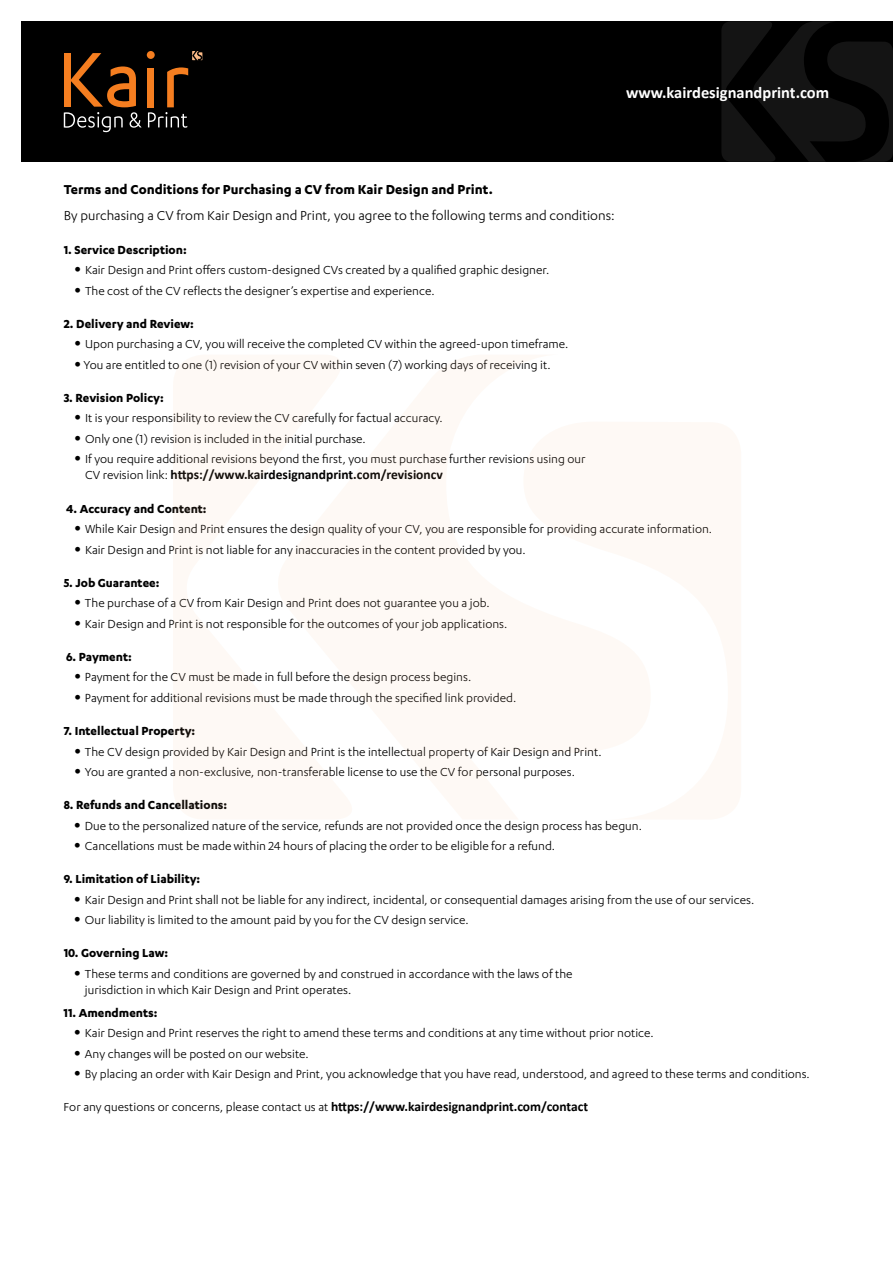
<style>
.page{position:relative;width:893px;height:1263px;background:#fff}
.page>*{position:absolute;margin:0;border:0;box-sizing:border-box;transform-origin:0 0}
.t1{font:700 16.5px "Calibri";color:#fff}
.t2{font:15px "Karbon";color:#000}
.t3{font:700 15px "Karbon";color:#000}
.t4{font:13.5px/16.2px "Karbon";color:#000}
.t5{font:700 13.5px "Karbon";color:#000}
.t6{font:700 13.5px "Calibri";color:#000}
.s1{font-family:"Meta Pro";font-weight:900}
.s2{font-family:"Karbon";font-weight:400}
.s3{font-family:"Calibri";font-weight:700}
</style>
<div class="page">
<div style="left:21px;top:22px;width:872px;height:140px;background:#000"></div>
<svg style="left:721px;top:21px;width:172px;height:141px"></svg>
<svg style="left:64px;top:51px;width:138px;height:81px"></svg>
<div style="left:147px;top:68px;width:7px;height:39px;background:#f57e20"></div>
<div style="left:64px;top:53px;width:6px;height:54px;background:#f57e20"></div>
<p class="t1" style="left:626px;top:81px;width:205px">www.kairdesignandprint.com</p>
<p class="t3" style="left:64px;top:181px;width:431px">Terms and Conditions for Purchasing a CV from Kair Design and Print.</p>
<p class="t2" style="left:64px;top:208px;width:552px">By purchasing a CV from Kair Design and Print, you agree to the following terms and conditions:</p>
<p class="t5" style="left:64px;top:242px;width:124px">1. Service Description:</p>
<p class="t4" style="left:74px;top:262px;width:476px"><span class="s1">•</span> Kair Design and Print offers custom-designed CVs created by a qualified graphic designer.</p>
<p class="t4" style="left:74px;top:282px;width:362px"><span class="s1">•</span> The cost of the CV reflects the designer’s expertise and experience.</p>
<p class="t5" style="left:64px;top:316px;width:132px">2. Delivery and Review:</p>
<p class="t4" style="left:74px;top:336px;width:495px"><span class="s1">•</span> Upon purchasing a CV, you will receive the completed CV within the agreed-upon timeframe.</p>
<p class="t4" style="left:74px;top:356px;width:478px"><span class="s1">•</span> You are entitled to one (1) revision of your CV within seven (7) working days of receiving it.</p>
<p class="t5" style="left:64px;top:390px;width:102px">3. Revision Policy:</p>
<p class="t4" style="left:74px;top:410px;width:370px"><span class="s1">•</span> It is your responsibility to review the CV carefully for factual accuracy.</p>
<p class="t4" style="left:74px;top:430px;width:293px"><span class="s1">•</span> Only one (1) revision is included in the initial purchase.</p>
<p class="t4" style="left:74px;top:451px;width:513px"><span class="s1">•</span> If you require additional revisions beyond the first, you must purchase further revisions using our</p>
<p class="t6" style="left:85px;top:465px;width:359px"><span class="s2">CV revision link:</span> https://www.kairdesignandprint.com/revisioncv</p>
<p class="t5" style="left:66px;top:501px;width:142px">4. Accuracy and Content:</p>
<p class="t4" style="left:74px;top:521px;width:639px"><span class="s1">•</span> While Kair Design and Print ensures the design quality of your CV, you are responsible for providing accurate information.</p>
<p class="t4" style="left:74px;top:541px;width:453px"><span class="s1">•</span> Kair Design and Print is not liable for any inaccuracies in the content provided by you.</p>
<p class="t5" style="left:64px;top:575px;width:97px">5. Job Guarantee:</p>
<p class="t4" style="left:74px;top:595px;width:417px"><span class="s1">•</span> The purchase of a CV from Kair Design and Print does not guarantee you a job.</p>
<p class="t4" style="left:74px;top:615px;width:435px"><span class="s1">•</span> Kair Design and Print is not responsible for the outcomes of your job applications.</p>
<p class="t5" style="left:66px;top:649px;width:67px">6. Payment:</p>
<p class="t4" style="left:74px;top:669px;width:398px"><span class="s1">•</span> Payment for the CV must be made in full before the design process begins.</p>
<p class="t4" style="left:74px;top:689px;width:443px"><span class="s1">•</span> Payment for additional revisions must be made through the specified link provided.</p>
<p class="t5" style="left:64px;top:723px;width:133px">7. Intellectual Property:</p>
<p class="t4" style="left:74px;top:743px;width:529px"><span class="s1">•</span> The CV design provided by Kair Design and Print is the intellectual property of Kair Design and Print.</p>
<p class="t4" style="left:74px;top:763px;width:502px"><span class="s1">•</span> You are granted a non-exclusive, non-transferable license to use the CV for personal purposes.</p>
<p class="t5" style="left:64px;top:797px;width:165px">8. Refunds and Cancellations:</p>
<p class="t4" style="left:74px;top:817px;width:569px"><span class="s1">•</span> Due to the personalized nature of the service, refunds are not provided once the design process has begun.</p>
<p class="t4" style="left:74px;top:837px;width:482px"><span class="s1">•</span> Cancellations must be made within 24 hours of placing the order to be eligible for a refund.</p>
<p class="t5" style="left:64px;top:871px;width:138px">9. Limitation of Liability:</p>
<p class="t4" style="left:74px;top:891px;width:681px"><span class="s1">•</span> Kair Design and Print shall not be liable for any indirect, incidental, or consequential damages arising from the use of our services.</p>
<p class="t4" style="left:74px;top:912px;width:396px"><span class="s1">•</span> Our liability is limited to the amount paid by you for the CV design service.</p>
<p class="t5" style="left:64px;top:946px;width:106px">10. Governing Law:</p>
<p class="t4" style="left:85px;top:965px;width:489px;text-indent:-11px"><span class="s1">•</span> These terms and conditions are governed by and construed in accordance with the laws of the jurisdiction in which Kair Design and Print operates.</p>
<p class="t5" style="left:64px;top:1005px;width:95px">11. Amendments:</p>
<p class="t4" style="left:74px;top:1024px;width:581px"><span class="s1">•</span> Kair Design and Print reserves the right to amend these terms and conditions at any time without prior notice.</p>
<p class="t4" style="left:74px;top:1045px;width:236px"><span class="s1">•</span> Any changes will be posted on our website.</p>
<p class="t4" style="left:74px;top:1065px;width:737px"><span class="s1">•</span> By placing an order with Kair Design and Print, you acknowledge that you have read, understood, and agreed to these terms and conditions.</p>
<p class="t4" style="left:64px;top:1099px;width:526px">For any questions or concerns, please contact us at <span class="s3">https://www.kairdesignandprint.com/contact</span></p>
</div>
